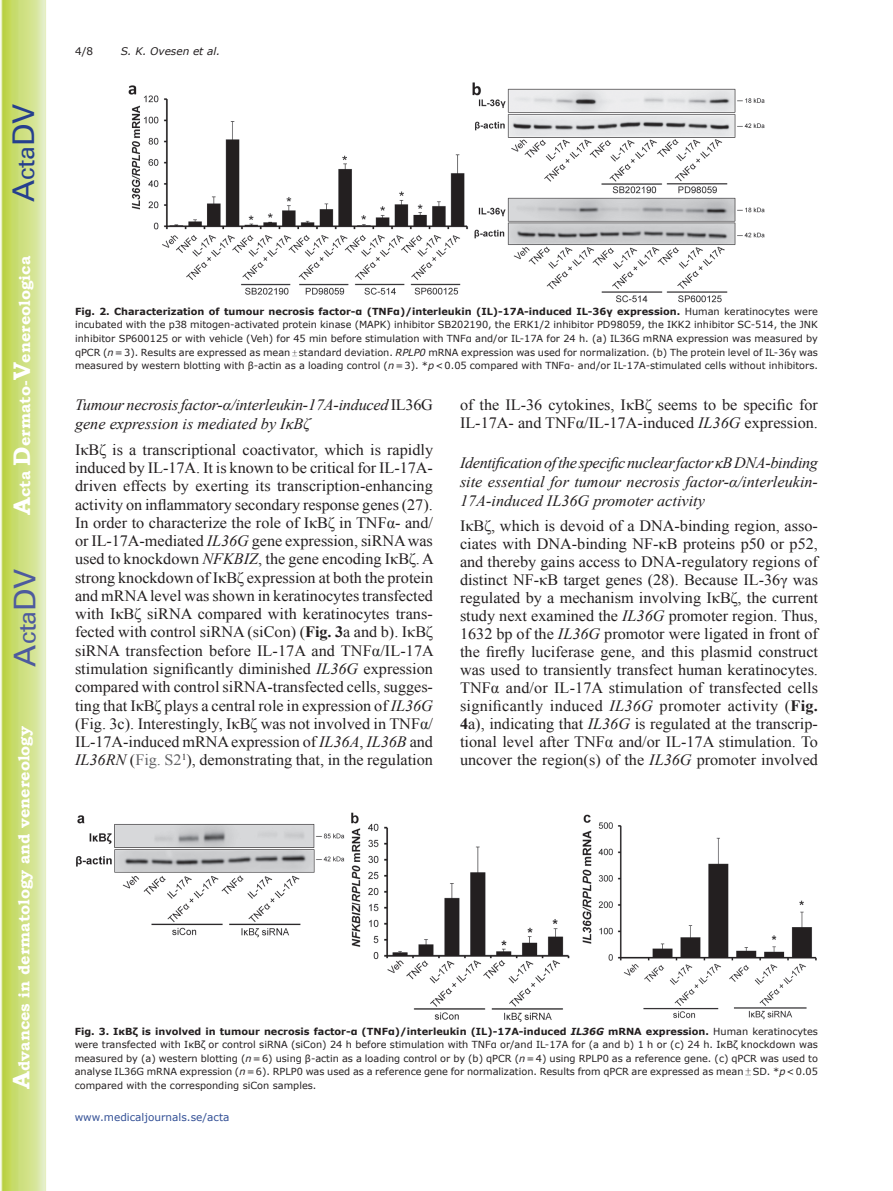
<style>
.page{position:relative;width:893px;height:1191px;background:#fff}
.page>*{position:absolute;margin:0;border:0;box-sizing:border-box;transform-origin:0 0}
.t1{font:30px "Univers";color:#4d5a9e}
.t2{font:30px "Univers";color:#253f8e}
.t3{font:15.75px/18.3px "Times New Roman";color:#231f20;text-align:justify}
.t4{font:italic 15.75px/18.9px "Times New Roman";color:#231f20}
.t5{font:700 15.75px "Bookman Old Style";color:#fff}
.t6{font:10.5px "Verdana";color:#324f95}
.t7{font:italic 10.5px "Verdana";color:#231f20}
.t8{font:10.5px "Verdana";color:#231f20}
.t9{font:9.75px/13.5px "Verdana";color:#231f20;text-align:justify}
.s1{font-size:24px}
.s2{font-weight:700}
.s3{font-style:italic}
.s4{font-family:"Perpetua";font-size:9px}
.s5{font-style:normal}
.s6{color:#636366}
.s7{font-weight:700;font-style:italic}
.s8{font-family:"Perpetua";font-size:10.5px}
</style>
<div class="page">
<svg style="left:1px;top:0;width:45px;height:1191px;background:#cfe084"></svg>
<img style="left:128px;top:83px;width:637px;height:219px">
<img style="left:76px;top:812px;width:741px;height:209px">
<h1 class="t2" style="left:6px;top:202px;width:100px;rotate:-90deg">A<span class="s1">cta</span>DV</h1>
<p class="t5" style="left:15px;top:515px;width:260px;rotate:-90deg"><span class="s1">A</span>cta <span class="s1">D</span>ermato-<span class="s1">V</span>enereologica</p>
<h1 class="t1" style="left:7px;top:666px;width:100px;rotate:-90deg">A<span class="s1">cta</span>DV</h1>
<p class="t5" style="left:15px;top:1088px;width:364px;rotate:-90deg"><span class="s1">A</span>dvances in dermatology and venereology</p>
<p class="t8" style="left:75px;top:44px;width:20px">4/8</p>
<p class="t7" style="left:121px;top:44px;width:101px">S. K. Ovesen et al.</p>
<p class="t9" style="left:75px;top:305px;width:744px"><span class="s2">Fig. 2. Characterization of tumour necrosis factor-α (TNFα)/interleukin (IL)-17A-induced IL-36γ expression.</span> Human keratinocytes were incubated with the p38 mitogen-activated protein kinase (MAPK) inhibitor SB202190, the ERK1/2 inhibitor PD98059, the IKK2 inhibitor SC-514, the JNK inhibitor SP600125 or with vehicle (Veh) for 45 min before stimulation with TNFα and/or IL-17A for 24 h. (a) IL36G mRNA expression was measured by qPCR (<span class="s3">n</span>=3). Results are expressed as mean<span class="s4">±</span>standard deviation. <span class="s3">RPLP0</span> mRNA expression was used for normalization. (b) The protein level of IL-36γ was measured by western blotting with β-actin as a loading control (<span class="s3">n</span>=3). *<span class="s3">p</span>&lt;0.05 compared with TNFα- and/or IL-17A-stimulated cells without inhibitors.</p>
<p class="t4" style="left:75px;top:395px;width:359px">Tumour necrosis factor-α/interleukin-17A-induced <span class="s5">IL36G </span>gene expression is mediated by IκBζ</p>
<p class="t3" style="left:75px;top:440px;width:360px">IκBζ is a transcriptional coactivator, which is rapidly induced by IL-17A. It is known to be critical for IL-17A&shy;driven effects by exerting its transcription-enhancing activity on inflammatory secondary response genes (27).<br>In order to characterize the role of IκBζ in TNFα- and/ or IL-17A-mediated <span class="s3">IL36G</span> gene expression, siRNA was used to knockdown <span class="s3">NFKBIZ</span>, the gene encoding IκBζ. A strong knockdown of IκBζ expression at both the protein and mRNA level was shown in keratinocytes transfected with IκBζ siRNA compared with keratinocytes trans&shy;fected with control siRNA (siCon) (<span class="s2">Fig. 3</span>a and b). IκBζ siRNA transfection before IL-17A and TNFα/IL-17A stimulation significantly diminished <span class="s3">IL36G</span> expression compared with control siRNA-transfected cells, sugges&shy;ting that IκBζ plays a central role in expression of <span class="s3">IL36G </span>(Fig. 3c). Interestingly, IκBζ was not involved in TNFα/ IL-17A-induced mRNA expression of <span class="s3">IL36A</span>, <span class="s3">IL36B</span> and <span class="s3">IL36RN</span> (<span class="s6">Fig. S2</span><sup>1</sup>), demonstrating that, in the regulation</p>
<p class="t3" style="left:460px;top:395px;width:359px">of the IL-36 cytokines, IκBζ seems to be specific for<br>IL-17A- and TNFα/IL-17A-induced <span class="s3">IL36G</span> expression.</p>
<p class="t4" style="left:460px;top:453px;width:360px;text-align:justify">Identification of the specific nuclear factor κB DNA-binding site essential for tumour necrosis factor-α/interleukin-17A-induced IL36G promoter activity</p>
<p class="t3" style="left:460px;top:516px;width:360px">IκBζ, which is devoid of a DNA-binding region, asso&shy;ciates with DNA-binding NF-κB proteins p50 or p52, and thereby gains access to DNA-regulatory regions of distinct NF-κB target genes (28). Because IL-36γ was regulated by a mechanism involving IκBζ, the current study next examined the <span class="s3">IL36G</span> promoter region. Thus, 1632 bp of the <span class="s3">IL36G</span> promotor were ligated in front of the firefly luciferase gene, and this plasmid construct was used to transiently transfect human keratinocytes.<br>TNFα and/or IL-17A stimulation of transfected cells significantly induced <span class="s3">IL36G</span> promoter activity (<span class="s2">Fig.<br>4</span>a), indicating that <span class="s3">IL36G</span> is regulated at the transcrip&shy;tional level after TNFα and/or IL-17A stimulation. To uncover the region(s) of the <span class="s3">IL36G</span> promoter involved</p>
<p class="t9" style="left:75px;top:1024px;width:745px"><span class="s2">Fig. 3. IκBζ is involved in tumour necrosis factor-α (TNFα)/interleukin (IL)-17A-induced</span> <span class="s7">IL36G</span> <span class="s2">mRNA expression.</span> Human keratinocytes were transfected with IκBζ or control siRNA (siCon) 24 h before stimulation with TNFα or/and IL-17A for (a and b) 1 h or (c) 24 h. IκBζ knockdown was measured by (a) western blotting (<span class="s3">n</span>=6) using β-actin as a loading control or by (b) qPCR (<span class="s3">n</span>=4) using RPLP0 as a reference gene. (c) qPCR was used to analyse IL36G mRNA expression (<span class="s3">n</span>=6). RPLP0 was used as a reference gene for normalization. Results from qPCR are expressed as mean<span class="s8">±</span>SD. *<span class="s3">p</span>&lt;0.05 compared with the corresponding siCon samples.</p>
<p class="t6" style="left:75px;top:1110px;width:156px">www.medicaljournals.se/acta</p>
</div>
